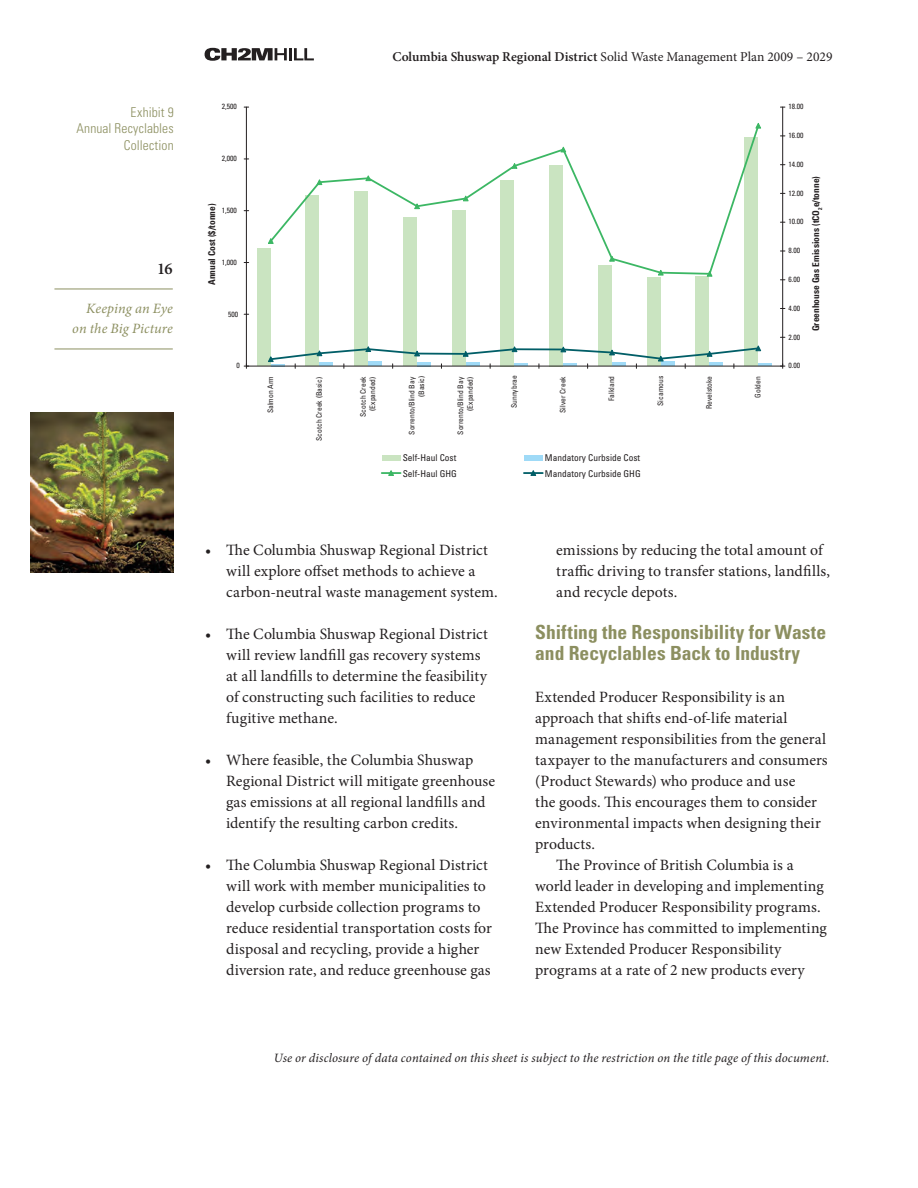
<style>
.page{position:relative;width:918px;height:1188px;background:#fff}
.page>*{position:absolute;margin:0;border:0;box-sizing:border-box;transform-origin:0 0}
.t1{font:700 condensed 19.5px/21px "Univers";color:#8c8f60}
.t2{font:600 16.5px "Minion Pro";color:#231f20}
.t3{font:15.75px/21px "Minion Pro";color:#231f20}
.t4{font:italic 14.25px/19.5px "Minion Pro";letter-spacing:.005em;color:#8c8f60;text-align:right}
.t5{font:13.5px "Minion Pro";letter-spacing:-.005em;color:#231f20}
.t6{font:300 condensed 13.5px/16.2px "Univers";letter-spacing:.01em;color:#8c8f60;text-align:right}
.t7{font:italic 12.75px "Minion Pro";letter-spacing:.01em;color:#231f20}
.t8{font:condensed 9.3px "Univers";color:#231f20}
.t9{font:700 condensed 9.3px "Univers";color:#231f20}
.t10{font:condensed 7.5px/9.6px "Univers";color:#231f20;text-align:right}
.s1{font-weight:600}
</style>
<div class="page">
<svg style="left:205px;top:48px;width:109px;height:13px"></svg>
<hr style="left:54px;top:289px;width:119px;height:1px;background:#8c8f60">
<hr style="left:54px;top:349px;width:119px;height:1px;background:#8c8f60">
<img style="left:31px;top:412px;width:142px;height:160px">
<div style="left:257px;top:249px;width:14px;height:117px;background:#cae4c1"></div>
<div style="left:306px;top:195px;width:13px;height:171px;background:#cae4c1"></div>
<div style="left:354px;top:192px;width:14px;height:174px;background:#cae4c1"></div>
<div style="left:403px;top:217px;width:14px;height:149px;background:#cae4c1"></div>
<div style="left:452px;top:210px;width:14px;height:156px;background:#cae4c1"></div>
<div style="left:501px;top:180px;width:13px;height:186px;background:#cae4c1"></div>
<div style="left:549px;top:165px;width:14px;height:201px;background:#cae4c1"></div>
<div style="left:598px;top:266px;width:14px;height:100px;background:#cae4c1"></div>
<div style="left:647px;top:277px;width:14px;height:89px;background:#cae4c1"></div>
<div style="left:696px;top:277px;width:13px;height:89px;background:#cae4c1"></div>
<div style="left:744px;top:137px;width:14px;height:229px;background:#cae4c1"></div>
<hr style="left:758px;top:363px;width:14px;height:3px;background:#9fdaf7">
<hr style="left:246px;top:107px;width:1px;height:259px;background:#231f20">
<hr style="left:246px;top:366px;width:537px;height:1px;background:#231f20">
<hr style="left:782px;top:107px;width:1px;height:259px;background:#231f20">
<svg style="left:268px;top:129px;width:490px;height:147px"></svg>
<svg style="left:268px;top:237px;width:7px;height:7px"></svg>
<svg style="left:316px;top:179px;width:7px;height:6px"></svg>
<svg style="left:364px;top:175px;width:8px;height:7px"></svg>
<svg style="left:413px;top:203px;width:8px;height:7px"></svg>
<svg style="left:462px;top:195px;width:8px;height:7px"></svg>
<svg style="left:511px;top:162px;width:7px;height:7px"></svg>
<svg style="left:560px;top:146px;width:7px;height:7px"></svg>
<svg style="left:608px;top:255px;width:8px;height:7px"></svg>
<svg style="left:657px;top:269px;width:8px;height:7px"></svg>
<svg style="left:706px;top:270px;width:7px;height:7px"></svg>
<svg style="left:755px;top:123px;width:6px;height:6px"></svg>
<svg style="left:267px;top:345px;width:495px;height:23px"></svg>
<div style="left:382px;top:455px;width:18px;height:6px;background:#cae4c1"></div>
<div style="left:524px;top:455px;width:19px;height:6px;background:#9fdaf7"></div>
<svg style="left:382px;top:470px;width:19px;height:6px"></svg>
<svg style="left:524px;top:470px;width:19px;height:6px"></svg>
<p class="t6" style="left:76px;top:104px;width:99px">Exhibit 9<br>Annual Recyclables<br>Collection</p>
<p class="t2" style="left:157px;top:257px;width:17px">16</p>
<p class="t4" style="left:72px;top:299px;width:102px">Keeping an Eye on the Big Picture</p>
<p class="t10" style="left:222px;top:102px;width:17px">2,500</p>
<p class="t10" style="left:222px;top:154px;width:17px">2,000</p>
<p class="t9" style="left:206px;top:285px;width:83px;rotate:-90deg">Annual Cost ($/tonne)</p>
<p class="t10" style="left:222px;top:205px;width:17px">1,500</p>
<p class="t10" style="left:222px;top:257px;width:17px">1,000</p>
<p class="t10" style="left:228px;top:309px;width:12px">500</p>
<p class="t10" style="left:237px;top:361px;width:5px">0</p>
<p class="t5" style="left:392px;top:47px;width:442px"><span class="s1">Columbia Shuswap Regional District</span> Solid Waste Management Plan 2009 – 2029</p>
<p class="t10" style="left:788px;top:102px;width:17px">18.00</p>
<p class="t10" style="left:788px;top:131px;width:17px">16.00</p>
<p class="t10" style="left:265px;top:413px;width:38px;rotate:-90deg">Salmon Arm</p>
<p class="t10" style="left:314px;top:441px;width:66px;rotate:-90deg">Scotch Creek (Basic)</p>
<p class="t10" style="left:358px;top:417px;width:42px;rotate:-90deg">Scotch Creek (Expanded)</p>
<p class="t10" style="left:407px;top:435px;width:61px;rotate:-90deg">Sorrento/Blind Bay (Basic)</p>
<p class="t10" style="left:456px;top:435px;width:59px;rotate:-90deg">Sorrento/Blind Bay (Expanded)</p>
<p class="t10" style="left:509px;top:408px;width:34px;rotate:-90deg">Sunnybrae</p>
<p class="t10" style="left:558px;top:413px;width:38px;rotate:-90deg">Silver Creek</p>
<p class="t10" style="left:607px;top:401px;width:27px;rotate:-90deg">Falkland</p>
<p class="t10" style="left:656px;top:406px;width:31px;rotate:-90deg">Sicamous</p>
<p class="t10" style="left:704px;top:409px;width:35px;rotate:-90deg">Revelstoke</p>
<p class="t10" style="left:753px;top:398px;width:23px;rotate:-90deg">Golden</p>
<p class="t8" style="left:403px;top:452px;width:55px">Self-Haul Cost</p>
<p class="t8" style="left:545px;top:452px;width:97px">Mandatory Curbside Cost</p>
<p class="t8" style="left:403px;top:468px;width:56px">Self-Haul GHG</p>
<p class="t8" style="left:545px;top:468px;width:97px">Mandatory Curbside GHG</p>
<p class="t10" style="left:788px;top:159px;width:17px">14.00</p>
<p class="t10" style="left:788px;top:188px;width:17px">12.00</p>
<p class="t10" style="left:788px;top:217px;width:17px">10.00</p>
<p class="t10" style="left:788px;top:246px;width:13px">8.00</p>
<p class="t10" style="left:788px;top:274px;width:13px">6.00</p>
<p class="t10" style="left:788px;top:303px;width:13px">4.00</p>
<p class="t10" style="left:788px;top:332px;width:13px">2.00</p>
<p class="t9" style="left:810px;top:331px;width:157px;rotate:-90deg">Greenhouse Gas Emissions (tCO<sub>2</sub>e/tonne)</p>
<p class="t10" style="left:788px;top:361px;width:13px">0.00</p>
<p class="t3" style="left:226px;top:540px;width:273px;text-indent:-21px">• The Columbia Shuswap Regional District will explore offset methods to achieve a carbon-neutral waste management system.</p>
<p class="t3" style="left:226px;top:624px;width:263px;text-indent:-21px">• The Columbia Shuswap Regional District will review landfill gas recovery systems at all landfills to determine the feasibility of constructing such facilities to reduce fugitive methane.</p>
<p class="t3" style="left:226px;top:750px;width:271px;text-indent:-21px">• Where feasible, the Columbia Shuswap Regional District will mitigate greenhouse gas emissions at all regional landfills and identify the resulting carbon credits.</p>
<p class="t3" style="left:226px;top:855px;width:267px;text-indent:-21px">• The Columbia Shuswap Regional District will work with member municipalities to develop curbside collection programs to reduce residential transportation costs for disposal and recycling, provide a higher diversion rate, and reduce greenhouse gas</p>
<p class="t3" style="left:556px;top:539px;width:275px">emissions by reducing the total amount of traffic driving to transfer stations, landfills, and recycle depots.</p>
<p class="t1" style="left:535px;top:621px;width:292px">Shifting the Responsibility for Waste and Recyclables Back to Industry</p>
<p class="t3" style="left:535px;top:687px;width:251px">Extended Producer Responsibility is an</p>
<p class="t3" style="left:535px;top:708px;width:254px">approach that shifts end-of-life material</p>
<p class="t3" style="left:535px;top:729px;width:292px">management responsibilities from the general</p>
<p class="t3" style="left:535px;top:750px;width:294px">taxpayer to the manufacturers and consumers</p>
<p class="t3" style="left:535px;top:771px;width:262px">(Product Stewards) who produce and use</p>
<p class="t3" style="left:535px;top:792px;width:283px">the goods. This encourages them to consider</p>
<p class="t3" style="left:535px;top:813px;width:287px">environmental impacts when designing their</p>
<p class="t3" style="left:535px;top:834px;width:61px">products.</p>
<p class="t3" style="left:556px;top:855px;width:239px">The Province of British Columbia is a</p>
<p class="t3" style="left:535px;top:875px;width:290px">world leader in developing and implementing</p>
<p class="t3" style="left:535px;top:896px;width:287px">Extended Producer Responsibility programs.</p>
<p class="t3" style="left:535px;top:917px;width:293px">The Province has committed to implementing</p>
<p class="t3" style="left:535px;top:938px;width:248px">new Extended Producer Responsibility</p>
<p class="t3" style="left:535px;top:959px;width:271px">programs at a rate of 2 new products every</p>
<p class="t7" style="left:274px;top:1049px;width:557px">Use or disclosure of data contained on this sheet is subject to the restriction on the title page of this document.</p>
</div>
